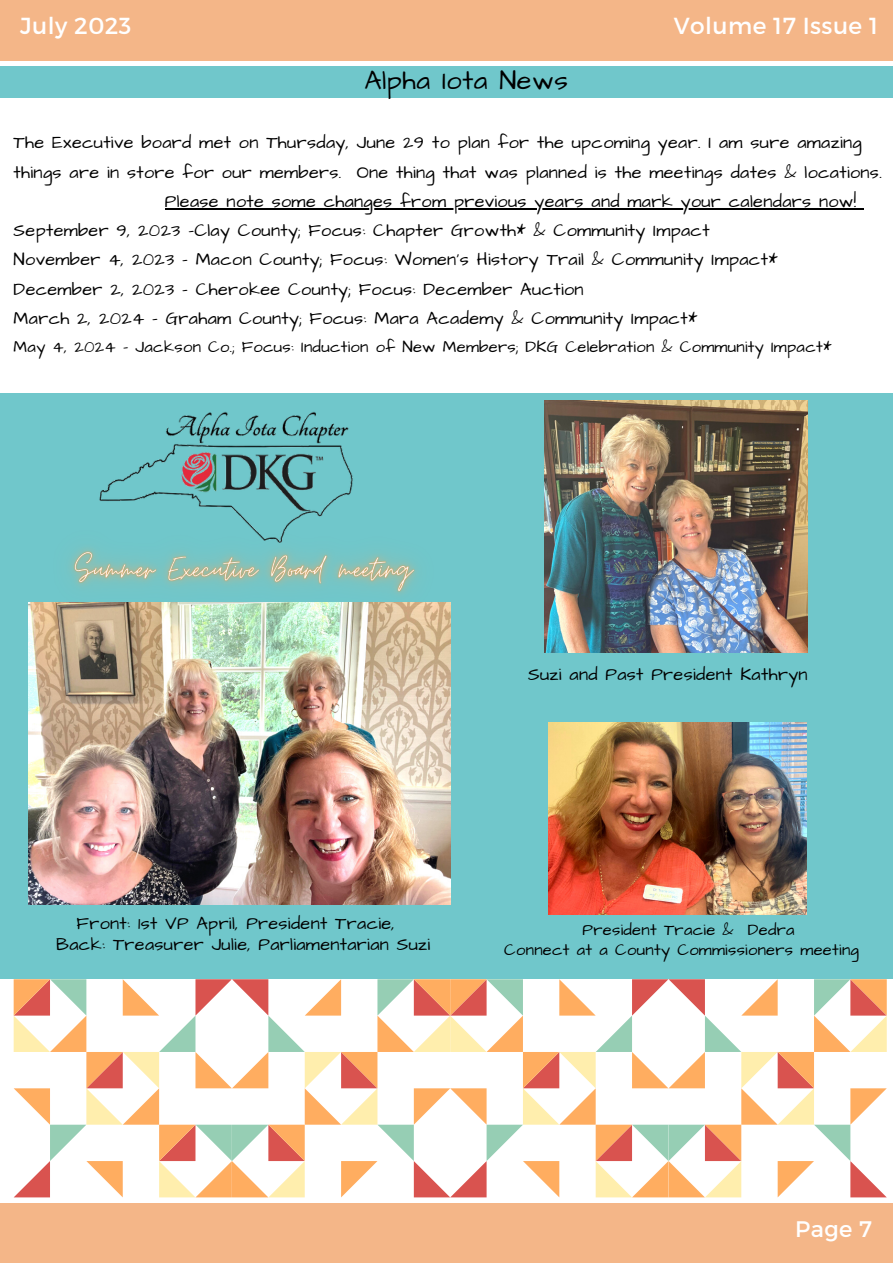
<style>
.page{position:relative;width:893px;height:1264px;background:#fff}
.page>*{position:absolute;margin:0;border:0;box-sizing:border-box;transform-origin:0 0}
.t1{font:27px "Architects Daughter";letter-spacing:.02em;color:#000}
.t2{font:23.25px "Montserrat";letter-spacing:.02em;color:#fff}
.t3{font:22.5px "Montserrat";color:#fff}
.t4{font:18px/29.2px "Architects Daughter";letter-spacing:.02em;color:#000}
.t5{font:16.5px "Architects Daughter";letter-spacing:.02em;color:#000}
</style>
<div class="page">
<div style="left:0;top:1203px;width:892px;height:59px;background:#f4b688"></div>
<div style="left:0;top:0;width:892px;height:60px;background:#f4b688"></div>
<div style="left:0;top:66px;width:892px;height:32px;background:#70c7cb"></div>
<div style="left:0;top:393px;width:892px;height:585px;background:#70c7cb"></div>
<img style="left:29px;top:642px;width:421px;height:262px">
<img style="left:544px;top:401px;width:263px;height:252px">
<img style="left:99px;top:411px;width:254px;height:88px">
<img style="left:549px;top:722px;width:257px;height:192px">
<hr style="left:165px;top:208px;width:691px;height:1px;background:#000">
<svg style="left:14px;top:979px;width:872px;height:218px"></svg>
<img style="left:28px;top:499px;width:423px;height:143px">
<p class="t2" style="left:20px;top:11px;width:113px">July 2023</p>
<p class="t2" style="left:673px;top:11px;width:206px">Volume 17 Issue 1</p>
<p class="t1" style="left:364px;top:63px;width:205px">Alpha Iota News</p>
<p class="t4" style="left:14px;top:128px;width:869px">The Executive board met on Thursday, June 29 to plan for the upcoming year. I am sure amazing things are in store for our members. One thing that was planned is the meetings dates &amp; locations.</p>
<p class="t4" style="left:165px;top:187px;width:692px">Please note some changes from previous years and mark your calendars now!</p>
<p class="t4" style="left:14px;top:216px;width:697px">September 9, 2023 -Clay County; Focus: Chapter Growth* &amp; Community Impact</p>
<p class="t4" style="left:14px;top:245px;width:765px">November 4, 2023 - Macon County; Focus: Women's History Trail &amp; Community Impact*</p>
<p class="t4" style="left:14px;top:275px;width:571px">December 2, 2023 - Cherokee County; Focus: December Auction</p>
<p class="t4" style="left:14px;top:304px;width:685px">March 2, 2024 - Graham County; Focus: Mara Academy &amp; Community Impact*</p>
<p class="t5" style="left:14px;top:336px;width:819px">May 4, 2024 - Jackson Co.; Focus: Induction of New Members; DKG Celebration &amp; Community Impact*</p>
<p class="t4" style="left:528px;top:659px;width:281px">Suzi and Past President Kathryn</p>
<p class="t4" style="left:77px;top:908px;width:320px">Front: 1st VP April, President Tracie,</p>
<p class="t4" style="left:56px;top:930px;width:375px">Back: Treasurer Julie, Parliamentarian Suzi</p>
<p class="t5" style="left:582px;top:918px;width:213px">President Tracie &amp; Dedra</p>
<p class="t5" style="left:504px;top:939px;width:356px">Connect at a County Commissioners meeting</p>
<p class="t3" style="left:795px;top:1214px;width:78px">Page 7</p>
</div>
